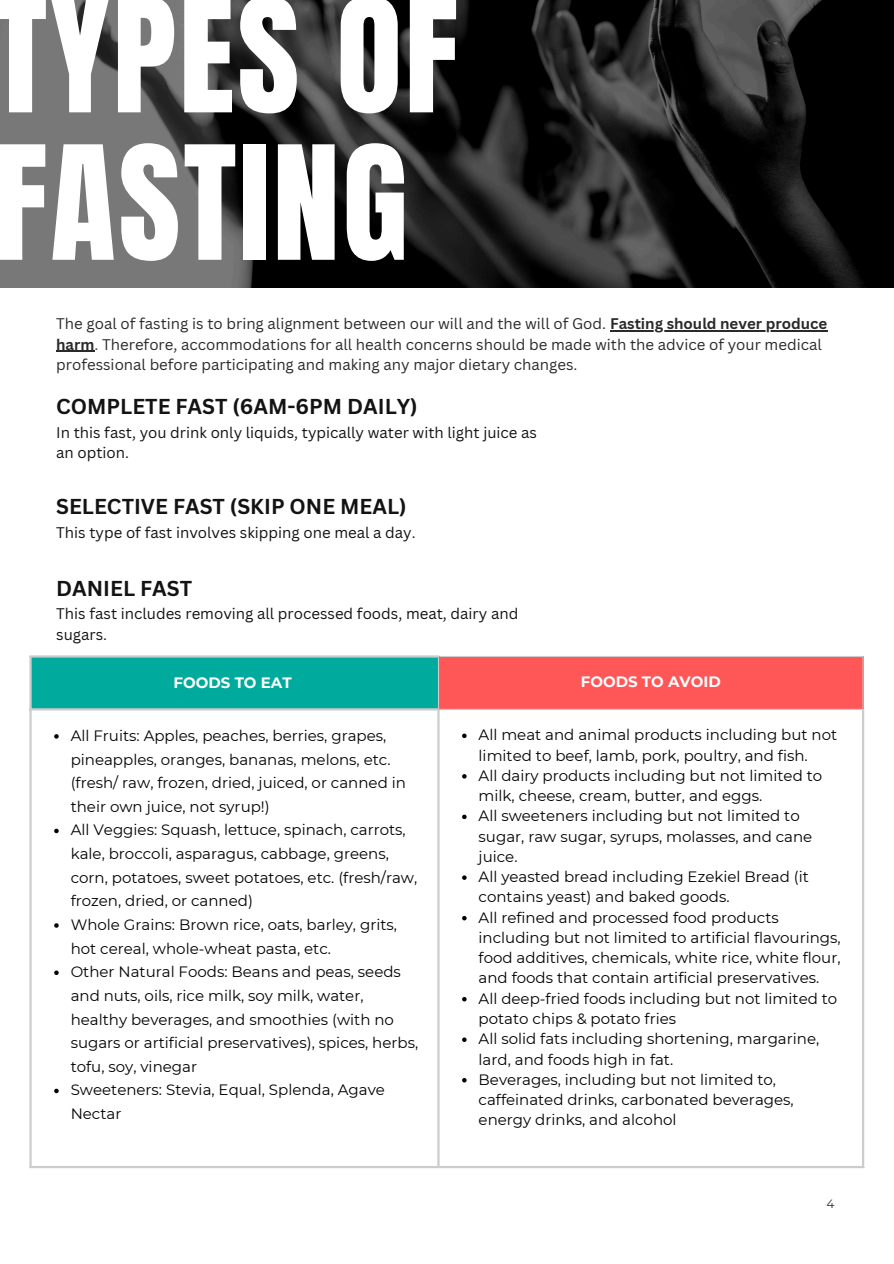
<style>
.page{position:relative;width:894px;height:1264px;background:#fff}
.page>*{position:absolute;margin:0;border:0;box-sizing:border-box;transform-origin:0 0}
.t1{font:134.4px/147.3px "Anton";letter-spacing:.02em;color:#fff}
.t2{font:700 21px "Canva Sans";color:#131313}
.t3{font:15px/23.7px "Montserrat";color:#000}
.t4{font:15px/20.2px "Canva Sans";color:#2b2a2a}
.t5{font:15px/20.2px "Canva Sans";color:#131313}
.t6{font:700 15px "Montserrat";color:#fff}
.t7{font:12px "Montserrat";color:#2b2a2a}
.s1{font-weight:700}
</style>
<div class="page">
<img style="left:0;top:0;width:893px;height:287px">
<hr style="left:610px;top:330px;width:217px;height:2px;background:#2b2a2a">
<hr style="left:56px;top:351px;width:38px;height:1px;background:#2b2a2a">
<div style="left:30px;top:656px;width:408px;height:53px;background:#00ab9d"></div>
<div style="left:438px;top:656px;width:425px;height:53px;background:#ff5757"></div>
<svg style="left:54px;top:734px;width:5px;height:4px"></svg>
<svg style="left:54px;top:828px;width:5px;height:5px"></svg>
<svg style="left:54px;top:923px;width:5px;height:4px"></svg>
<svg style="left:54px;top:970px;width:5px;height:5px"></svg>
<svg style="left:54px;top:1088px;width:5px;height:5px"></svg>
<svg style="left:462px;top:733px;width:4px;height:5px"></svg>
<svg style="left:462px;top:774px;width:4px;height:4px"></svg>
<svg style="left:462px;top:814px;width:4px;height:5px"></svg>
<svg style="left:462px;top:875px;width:4px;height:4px"></svg>
<svg style="left:462px;top:915px;width:4px;height:5px"></svg>
<svg style="left:462px;top:997px;width:4px;height:4px"></svg>
<svg style="left:462px;top:1037px;width:4px;height:4px"></svg>
<svg style="left:462px;top:1078px;width:4px;height:4px"></svg>
<hr style="left:438px;top:657px;width:1px;height:51px;background:#ccc">
<hr style="left:862px;top:657px;width:1px;height:51px;background:#ccc">
<hr style="left:439px;top:656px;width:424px;height:1px;background:#ccc">
<hr style="left:439px;top:708px;width:422px;height:2px;background:#ccc">
<hr style="left:29px;top:657px;width:3px;height:508px;background:#ccc">
<hr style="left:437px;top:710px;width:2px;height:455px;background:#ccc">
<hr style="left:861px;top:708px;width:3px;height:457px;background:#ccc">
<hr style="left:29px;top:655px;width:410px;height:2px;background:#ccc">
<hr style="left:29px;top:708px;width:410px;height:2px;background:#ccc">
<hr style="left:29px;top:1165px;width:835px;height:3px;background:#ccc">
<p class="t1" style="left:-6px;top:-16px;width:466px">TYPES OF<br>FASTING</p>
<h1 class="t4" style="left:56px;top:313px;width:772px">The goal of fasting is to bring alignment between our will and the will of God. <span class="s1">Fasting should never produce</span></h1>
<p class="t4" style="left:56px;top:334px;width:766px"><span class="s1">harm</span>. Therefore, accommodations for all health concerns should be made with the advice of your medical professional before participating and making any major dietary changes.</p>
<p class="t2" style="left:56px;top:391px;width:363px">COMPLETE FAST (6AM-6PM DAILY)</p>
<p class="t5" style="left:56px;top:422px;width:482px">In this fast, you drink only liquids, typically water with light juice as an option.</p>
<p class="t2" style="left:56px;top:492px;width:352px">SELECTIVE FAST (SKIP ONE MEAL)</p>
<p class="t5" style="left:56px;top:522px;width:361px">This type of fast involves skipping one meal a day.</p>
<p class="t2" style="left:56px;top:573px;width:137px">DANIEL FAST</p>
<p class="t5" style="left:56px;top:603px;width:463px">This fast includes removing all processed foods, meat, dairy and sugars.</p>
<p class="t6" style="left:173px;top:673px;width:120px">FOODS TO EAT</p>
<p class="t6" style="left:580px;top:673px;width:141px">FOODS TO AVOID</p>
<p class="t3" style="left:71px;top:723px;width:337px">All Fruits: Apples, peaches, berries, grapes, pineapples, oranges, bananas, melons, etc. (fresh/ raw, frozen, dried, juiced, or canned in their own juice, not syrup!)</p>
<p class="t3" style="left:71px;top:818px;width:348px">All Veggies: Squash, lettuce, spinach, carrots, kale, broccoli, asparagus, cabbage, greens, corn, potatoes, sweet potatoes, etc. (fresh/raw, frozen, dried, or canned)</p>
<p class="t3" style="left:71px;top:912px;width:328px">Whole Grains: Brown rice, oats, barley, grits, hot cereal, whole-wheat pasta, etc.</p>
<p class="t3" style="left:71px;top:960px;width:349px">Other Natural Foods: Beans and peas, seeds and nuts, oils, rice milk, soy milk, water, healthy beverages, and smoothies (with no sugars or artificial preservatives), spices, herbs, tofu, soy, vinegar</p>
<p class="t3" style="left:71px;top:1078px;width:315px">Sweeteners: Stevia, Equal, Splenda, Agave<br>Nectar</p>
<p class="t3" style="left:478px;top:724px;width:360px;line-height:20.2px">All meat and animal products including but not limited to beef, lamb, pork, poultry, and fish.</p>
<p class="t3" style="left:478px;top:765px;width:345px;line-height:20.2px">All dairy products including but not limited to milk, cheese, cream, butter, and eggs.</p>
<p class="t3" style="left:478px;top:805px;width:335px;line-height:20.2px">All sweeteners including but not limited to sugar, raw sugar, syrups, molasses, and cane juice.</p>
<p class="t3" style="left:478px;top:866px;width:332px;line-height:20.2px">All yeasted bread including Ezekiel Bread (it contains yeast) and baked goods.</p>
<p class="t3" style="left:478px;top:907px;width:363px;line-height:20.2px">All refined and processed food products including but not limited to artificial flavourings, food additives, chemicals, white rice, white flour, and foods that contain artificial preservatives.</p>
<p class="t3" style="left:478px;top:988px;width:360px;line-height:20.2px">All deep-fried foods including but not limited to potato chips &amp; potato fries</p>
<p class="t3" style="left:478px;top:1028px;width:342px;line-height:20.2px">All solid fats including shortening, margarine, lard, and foods high in fat.</p>
<p class="t3" style="left:478px;top:1069px;width:316px;line-height:20.2px">Beverages, including but not limited to, caffeinated drinks, carbonated beverages, energy drinks, and alcohol</p>
<p class="t7" style="left:826px;top:1196px;width:9px">4</p>
</div>
